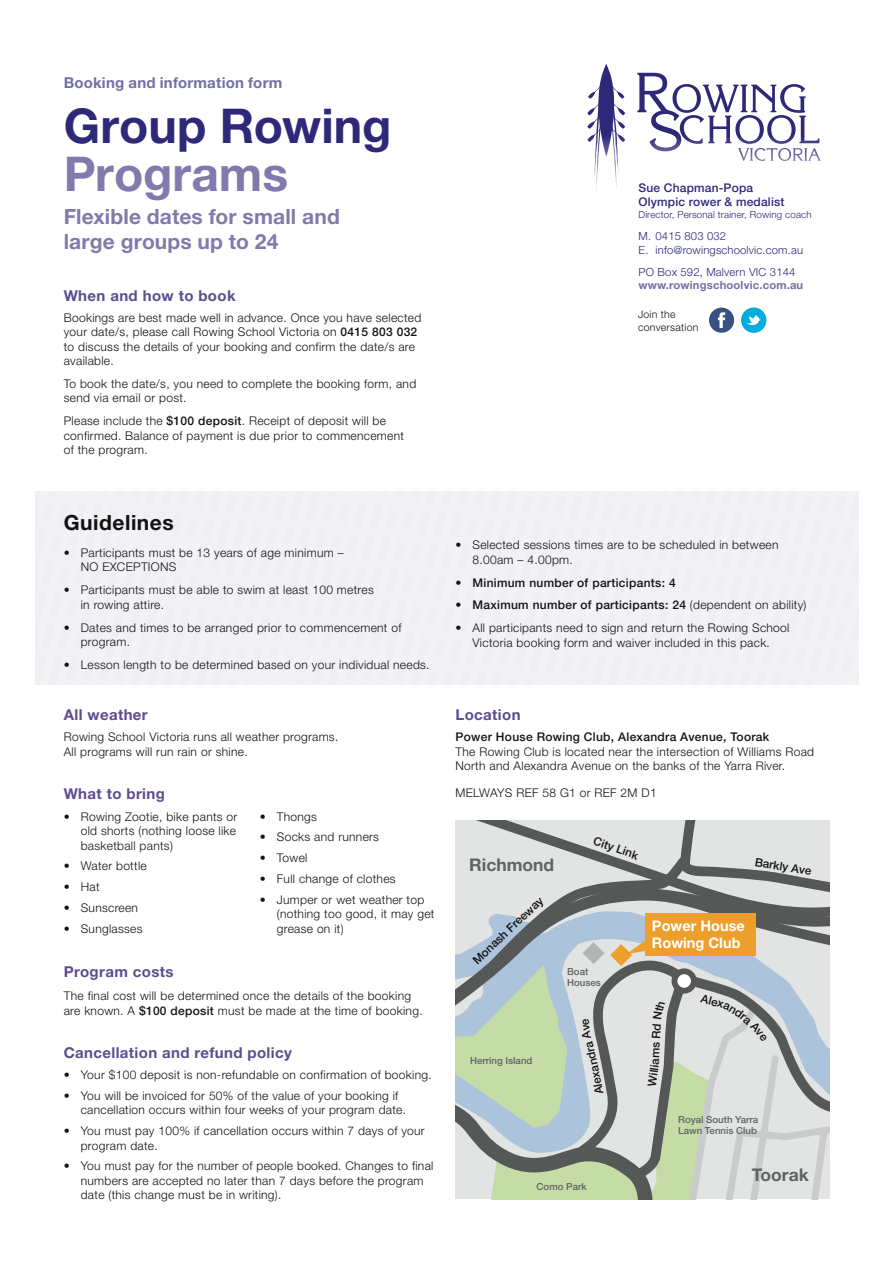
<style>
.page{position:relative;width:893px;height:1263px;background:#fff}
.page>*{position:absolute;margin:0;border:0;box-sizing:border-box;transform-origin:0 0}
.t1{font:700 48px "Helvetica Neue";color:#2d2978}
.t2{font:700 48px "Helvetica Neue";color:#8279ac}
.t3{font:700 21px/25.2px "Helvetica Neue";letter-spacing:.005em;color:#8279ac}
.t4{font:700 21px "Helvetica Neue";letter-spacing:.025em;color:#121212}
.t5{font:700 17.4px "Helvetica Neue";color:#606362}
.t6{font:700 15px "Helvetica Neue";letter-spacing:.025em;color:#5c4d8f}
.t7{font:700 15px "Helvetica Neue";letter-spacing:.015em;color:#746fa5}
.t8{font:700 14.55px/17.4px "Helvetica Neue";color:#fff}
.t9{font:300 12px/14.4px "Helvetica Neue";letter-spacing:.025em;color:#121212}
.t10{font:500 12px "Helvetica Neue";letter-spacing:.025em;color:#121212}
.t11{font:500 12px/14.4px "Helvetica Neue";letter-spacing:.015em;color:#2d2978}
.t12{font:500 11.7px "Helvetica Neue";color:#121212}
.t13{font:300 11.25px/13.5px "Helvetica Neue";letter-spacing:.015em;color:#2d2978}
.t14{font:700 11.25px "Helvetica Neue";letter-spacing:.015em;color:#746fa5}
.t15{font:300 10.5px/12.6px "Helvetica Neue";letter-spacing:.025em;color:#121212}
.t16{font:500 9.75px/11.7px "Helvetica Neue";color:#606362}
.t17{font:300 9.75px "Helvetica Neue";letter-spacing:.015em;color:#2d2978}
.s1{font-weight:500}
.s2{font-weight:300}
</style>
<div class="page">
<svg style="left:587px;top:64px;width:38px;height:127px"></svg>
<svg style="left:637px;top:73px;width:184px;height:88px"></svg>
<div style="left:39px;top:491px;width:820px;height:194px;background:#f1f1f5"></div>
<svg style="left:741px;top:307px;width:25px;height:26px"></svg>
<svg style="left:709px;top:308px;width:25px;height:25px"></svg>
<svg style="left:455px;top:821px;width:374px;height:378px;background:#c0c5bd"></svg>
<p class="t7" style="left:64px;top:74px;width:220px">Booking and information form</p>
<h1 class="t1" style="left:64px;top:96px;width:329px">Group Rowing</h1>
<h1 class="t2" style="left:64px;top:144px;width:226px">Programs</h1>
<h2 class="t3" style="left:64px;top:204px;width:278px">Flexible dates for small and large groups up to 24</h2>
<p class="t6" style="left:64px;top:286px;width:173px">When and how to book</p>
<p class="t9" style="left:64px;top:310px;width:359px">Bookings are best made well in advance. Once you have selected your date/s, please call Rowing School Victoria on <span class="s1">0415 803 032 </span>to discuss the details of your booking and confirm the date/s are available.</p>
<p class="t9" style="left:64px;top:376px;width:354px">To book the date/s, you need to complete the booking form, and send via email or post.</p>
<p class="t9" style="left:64px;top:413px;width:342px">Please include the <span class="s1">$100 deposit</span>. Receipt of deposit will be confirmed. Balance of payment is due prior to commencement of the program.</p>
<p class="t11" style="left:638px;top:180px;width:147px">Sue Chapman-Popa<br>Olympic rower &amp; medalist</p>
<p class="t17" style="left:638px;top:209px;width:175px">Director, Personal trainer, Rowing coach</p>
<p class="t13" style="left:638px;top:229px;width:166px">M. 0415 803 032<br>E. info@rowingschoolvic.com.au</p>
<p class="t13" style="left:638px;top:265px;width:158px">PO Box 592, Malvern VIC 3144</p>
<p class="t14" style="left:638px;top:278px;width:166px">www.rowingschoolvic.com.au</p>
<p class="t15" style="left:638px;top:308px;width:62px">Join the conversation</p>
<h2 class="t4" style="left:64px;top:509px;width:112px">Guidelines</h2>
<p class="t9" style="left:81px;top:545px;width:264px;text-indent:-17px">• Participants must be 13 years of age minimum –<br>NO EXCEPTIONS</p>
<p class="t9" style="left:81px;top:582px;width:294px;text-indent:-17px">• Participants must be able to swim at least 100 metres in rowing attire.</p>
<p class="t9" style="left:81px;top:620px;width:322px;text-indent:-17px">• Dates and times to be arranged prior to commencement of program.</p>
<p class="t9" style="left:64px;top:657px;width:367px">• Lesson length to be determined based on your individual needs.</p>
<p class="t6" style="left:64px;top:706px;width:85px">All weather</p>
<p class="t9" style="left:64px;top:729px;width:276px">Rowing School Victoria runs all weather programs.<br>All programs will run rain or shine.</p>
<p class="t6" style="left:64px;top:785px;width:103px">What to bring</p>
<p class="t9" style="left:81px;top:809px;width:158px;text-align:justify;text-indent:-17px">• Rowing Zootie, bike pants or old shorts (nothing loose like basketball pants)</p>
<p class="t9" style="left:64px;top:858px;width:84px">• Water bottle</p>
<p class="t9" style="left:64px;top:879px;width:37px">• Hat</p>
<p class="t9" style="left:64px;top:900px;width:76px">• Sunscreen</p>
<p class="t9" style="left:64px;top:921px;width:80px">• Sunglasses</p>
<p class="t9" style="left:260px;top:809px;width:59px">• Thongs</p>
<p class="t9" style="left:260px;top:830px;width:121px">• Socks and runners</p>
<p class="t9" style="left:260px;top:850px;width:49px">• Towel</p>
<p class="t9" style="left:260px;top:871px;width:137px">• Full change of clothes</p>
<p class="t9" style="left:277px;top:892px;width:159px;text-indent:-17px">• Jumper or wet weather top (nothing too good, it may get grease on it)</p>
<p class="t6" style="left:64px;top:963px;width:111px">Program costs</p>
<p class="t9" style="left:64px;top:989px;width:360px">The final cost will be determined once the details of the booking are known. A <span class="s1">$100 deposit</span> must be made at the time of booking.</p>
<p class="t6" style="left:64px;top:1044px;width:230px">Cancellation and refund policy</p>
<p class="t9" style="left:64px;top:1067px;width:369px">• Your $100 deposit is non-refundable on confirmation of booking.</p>
<p class="t9" style="left:81px;top:1088px;width:327px;text-indent:-17px">• You will be invoiced for 50% of the value of your booking if cancellation occurs within four weeks of your program date.</p>
<p class="t9" style="left:81px;top:1123px;width:345px;text-indent:-17px">• You must pay 100% if cancellation occurs within 7 days of your program date.</p>
<p class="t9" style="left:81px;top:1159px;width:354px;text-indent:-17px">• You must pay for the number of people booked. Changes to final numbers are accepted no later than 7 days before the program date (this change must be in writing).</p>
<p class="t9" style="left:472px;top:537px;width:307px;text-indent:-17px">• Selected sessions times are to be scheduled in between<br>8.00am – 4.00pm.</p>
<p class="t10" style="left:455px;top:575px;width:222px">• Minimum number of participants: 4</p>
<p class="t10" style="left:455px;top:598px;width:352px">• Maximum number of participants: 24 <span class="s2">(dependent on ability)</span></p>
<p class="t9" style="left:455px;top:621px;width:335px;text-align:center">• All participants need to sign and return the Rowing School<br>Victoria booking form and waiver included in this pack.</p>
<p class="t6" style="left:455px;top:706px;width:67px">Location</p>
<p class="t10" style="left:455px;top:730px;width:315px">Power House Rowing Club, Alexandra Avenue, Toorak</p>
<p class="t9" style="left:455px;top:744px;width:360px">The Rowing Club is located near the intersection of Williams Road<br>North and Alexandra Avenue on the banks of the Yarra River.</p>
<p class="t9" style="left:455px;top:785px;width:203px">MELWAYS REF 58 G1 or REF 2M D1</p>
<h3 class="t5" style="left:469px;top:854px;width:86px">Richmond</h3>
<p class="t12" style="left:470px;top:956px;width:93px;rotate:-43deg">Monash Freeway</p>
<p class="t12" style="left:596px;top:834px;width:48px;rotate:19deg">City Link</p>
<p class="t12" style="left:756px;top:855px;width:59px;rotate:9deg">Barkly Ave</p>
<p class="t16" style="left:567px;top:965px;width:35px">Boat<br>Houses</p>
<p class="t8" style="left:652px;top:916px;width:94px">Power House<br>Rowing Club</p>
<p class="t16" style="left:470px;top:1054px;width:64px">Herring Island</p>
<p class="t16" style="left:537px;top:1181px;width:52px">Como Park</p>
<p class="t12" style="left:645px;top:1085px;width:24px;rotate:-82deg">Willi</p>
<p class="t16" style="left:678px;top:1113px;width:82px">Royal South Yarra<br>Lawn Tennis Club</p>
<h3 class="t5" style="left:752px;top:1164px;width:58px">Toorak</h3>
</div>
